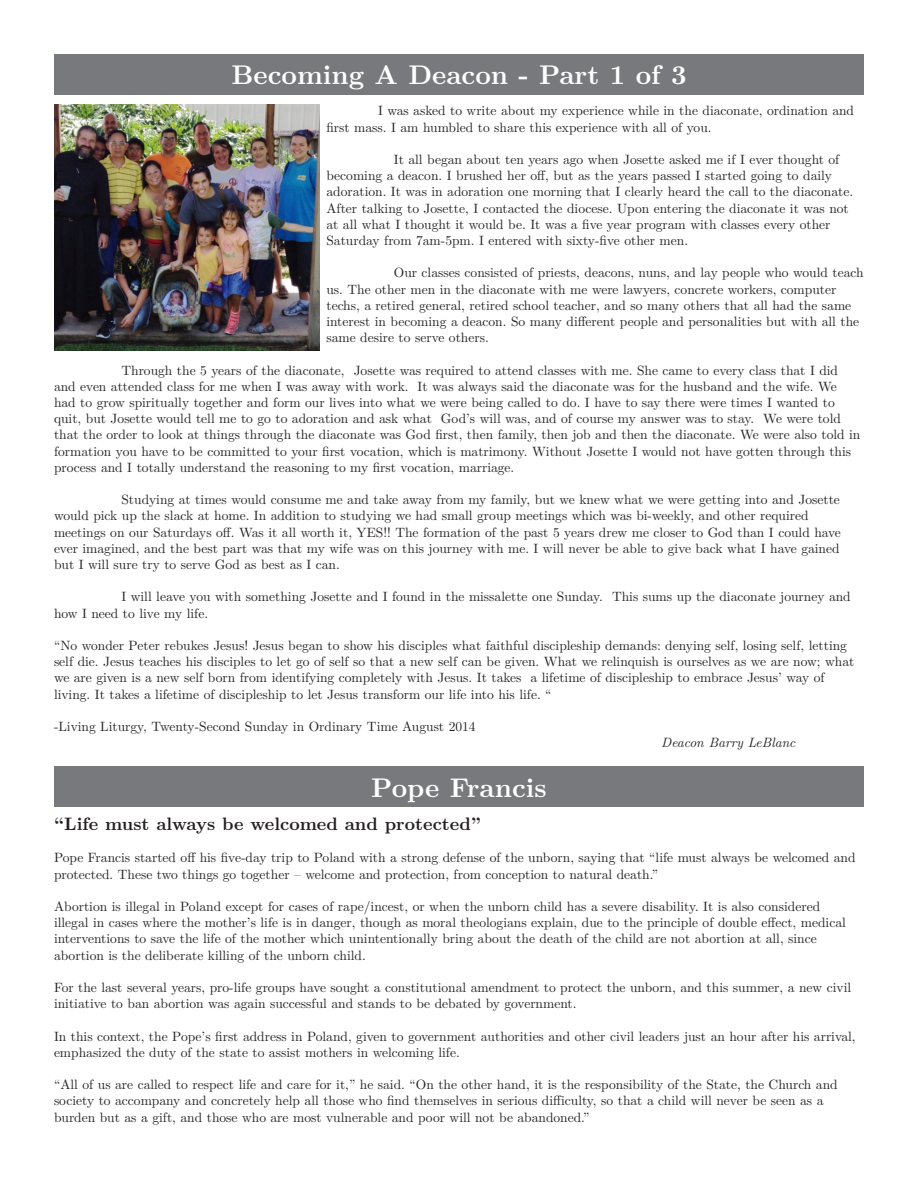
<style>
.page{position:relative;width:918px;height:1188px;background:#fff}
.page>*{position:absolute;margin:0;border:0;box-sizing:border-box;transform-origin:0 0}
.t1{font:700 27px "LM Roman 10";color:#fff}
.t2{font:700 18px "LM Roman 10";color:#231f20}
.t3{font:13.5px/16.2px "LM Roman 10";color:#231f20}
.t4{font:italic 13.5px "LM Roman 10";color:#231f20}
</style>
<div class="page">
<div style="left:54px;top:767px;width:810px;height:40px;background:#77797c"></div>
<div style="left:54px;top:54px;width:810px;height:40px;background:#77797c"></div>
<img style="left:54px;top:105px;width:266px;height:246px">
<h1 class="t1" style="left:231px;top:54px;width:457px">Becoming A Deacon - Part 1 of 3</h1>
<p class="t3" style="left:326px;top:102px;width:529px;text-indent:52px">I was asked to write about my experience while in the diaconate, ordination and first mass. I am humbled to share this experience with all of you.</p>
<p class="t3" style="left:326px;top:150px;width:528px;text-indent:67px">It all began about ten years ago when Josette asked me if I ever thought of becoming a deacon. I brushed her off, but as the years passed I started going to daily adoration. It was in adoration one morning that I clearly heard the call to the diaconate.<br>After talking to Josette, I contacted the diocese. Upon entering the diaconate it was not at all what I thought it would be. It was a five year program with classes every other Saturday from 7am-5pm. I entered with sixty-five other men.</p>
<p class="t3" style="left:326px;top:264px;width:539px;text-indent:67px">Our classes consisted of priests, deacons, nuns, and lay people who would teach us. The other men in the diaconate with me were lawyers, concrete workers, computer techs, a retired general, retired school teacher, and so many others that all had the same interest in becoming a deacon. So many different people and personalities but with all the same desire to serve others.</p>
<p class="t3" style="left:54px;top:361px;width:808px;text-indent:67px">Through the 5 years of the diaconate, Josette was required to attend classes with me. She came to every class that I did and even attended class for me when I was away with work. It was always said the diaconate was for the husband and the wife. We had to grow spiritually together and form our lives into what we were being called to do. I have to say there were times I wanted to quit, but Josette would tell me to go to adoration and ask what God’s will was, and of course my answer was to stay. We were told that the order to look at things through the diaconate was God first, then family, then job and then the diaconate. We were also told in formation you have to be committed to your first vocation, which is matrimony. Without Josette I would not have gotten through this process and I totally understand the reasoning to my first vocation, marriage.</p>
<p class="t3" style="left:54px;top:490px;width:788px;text-indent:67px">Studying at times would consume me and take away from my family, but we knew what we were getting into and Josette would pick up the slack at home. In addition to studying we had small group meetings which was bi-weekly, and other required meetings on our Saturdays off. Was it all worth it, YES!! The formation of the past 5 years drew me closer to God than I could have ever imagined, and the best part was that my wife was on this journey with me. I will never be able to give back what I have gained but I will sure try to serve God as best as I can.</p>
<p class="t3" style="left:54px;top:588px;width:798px;text-indent:67px">I will leave you with something Josette and I found in the missalette one Sunday. This sums up the diaconate journey and how I need to live my life.</p>
<p class="t3" style="left:54px;top:636px;width:802px">“No wonder Peter rebukes Jesus! Jesus began to show his disciples what faithful discipleship demands: denying self, losing self, letting self die. Jesus teaches his disciples to let go of self so that a new self can be given. What we relinquish is ourselves as we are now; what we are given is a new self born from identifying completely with Jesus. It takes a lifetime of discipleship to embrace Jesus’ way of living. It takes a lifetime of discipleship to let Jesus transform our life into his life. “</p>
<p class="t3" style="left:54px;top:717px;width:423px">-Living Liturgy, Twenty-Second Sunday in Ordinary Time August 2014</p>
<p class="t4" style="left:661px;top:732px;width:136px">Deacon Barry LeBlanc</p>
<h1 class="t1" style="left:371px;top:766px;width:177px">Pope Francis</h1>
<h2 class="t2" style="left:54px;top:810px;width:429px">“Life must always be welcomed and protected”</h2>
<p class="t3" style="left:54px;top:849px;width:803px">Pope Francis started off his five-day trip to Poland with a strong defense of the unborn, saying that “life must always be welcomed and protected. These two things go together – welcome and protection, from conception to natural death.”</p>
<p class="t3" style="left:54px;top:897px;width:793px">Abortion is illegal in Poland except for cases of rape/incest, or when the unborn child has a severe disability. It is also considered illegal in cases where the mother’s life is in danger, though as moral theologians explain, due to the principle of double effect, medical interventions to save the life of the mother which unintentionally bring about the death of the child are not abortion at all, since abortion is the deliberate killing of the unborn child.</p>
<p class="t3" style="left:54px;top:978px;width:799px">For the last several years, pro-life groups have sought a constitutional amendment to protect the unborn, and this summer, a new civil initiative to ban abortion was again successful and stands to be debated by government.</p>
<p class="t3" style="left:54px;top:1027px;width:803px">In this context, the Pope’s first address in Poland, given to government authorities and other civil leaders just an hour after his arrival, emphasized the duty of the state to assist mothers in welcoming life.</p>
<p class="t3" style="left:54px;top:1075px;width:785px">“All of us are called to respect life and care for it,” he said. “On the other hand, it is the responsibility of the State, the Church and society to accompany and concretely help all those who find themselves in serious difficulty, so that a child will never be seen as a burden but as a gift, and those who are most vulnerable and poor will not be abandoned.”</p>
</div>
